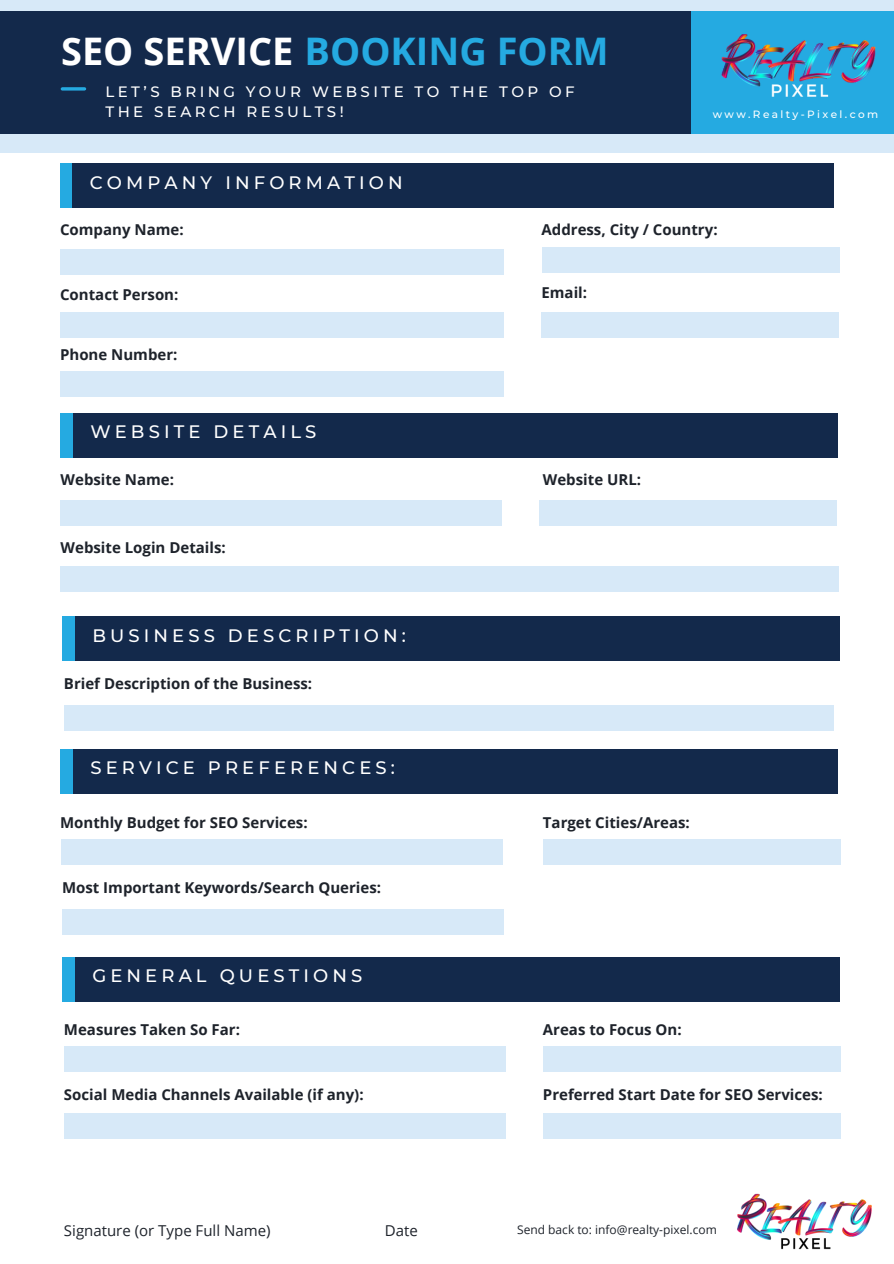
<style>
.page{position:relative;width:894px;height:1264px;background:#fff}
.page>*{position:absolute;margin:0;border:0;box-sizing:border-box;transform-origin:0 0}
.t1{font:700 37.95px "Open Sans";color:#25aae1}
.t2{font:500 18px "Montserrat";letter-spacing:.23em;color:#fff}
.t3{font:700 15px "Open Sans";color:#1e232b}
.t4{font:500 15px/20.2px "Montserrat";letter-spacing:.23em;color:#fff}
.t5{font:15px "Open Sans";color:#1e232b}
.t6{font:12px "Open Sans";color:#1e232b}
.t7{font:500 10.5px "Montserrat";letter-spacing:.23em;color:#fff}
.s1{color:#fff}
</style>
<div class="page">
<div style="left:0;top:0;width:893px;height:153px;background:#d7e9f8"></div>
<div style="left:0;top:11px;width:691px;height:122px;background:#13294b"></div>
<svg style="left:62px;top:87px;width:23px;height:4px"></svg>
<div style="left:691px;top:11px;width:202px;height:122px;background:#25aae1"></div>
<img style="left:721px;top:34px;width:155px;height:63px">
<div style="left:60px;top:163px;width:18px;height:44px;background:#25aae1"></div>
<div style="left:72px;top:163px;width:761px;height:44px;background:#13294b"></div>
<div style="left:60px;top:499px;width:441px;height:26px;background:#d7e9f8"></div>
<div style="left:60px;top:413px;width:30px;height:44px;background:#25aae1"></div>
<div style="left:73px;top:413px;width:764px;height:44px;background:#13294b"></div>
<div style="left:539px;top:499px;width:298px;height:26px;background:#d7e9f8"></div>
<div style="left:61px;top:566px;width:778px;height:26px;background:#d7e9f8"></div>
<div style="left:60px;top:249px;width:443px;height:26px;background:#d7e9f8"></div>
<div style="left:60px;top:312px;width:443px;height:26px;background:#d7e9f8"></div>
<div style="left:60px;top:371px;width:443px;height:26px;background:#d7e9f8"></div>
<div style="left:542px;top:247px;width:297px;height:25px;background:#d7e9f8"></div>
<div style="left:541px;top:312px;width:298px;height:26px;background:#d7e9f8"></div>
<div style="left:62px;top:616px;width:30px;height:45px;background:#25aae1"></div>
<div style="left:75px;top:616px;width:764px;height:45px;background:#13294b"></div>
<div style="left:60px;top:749px;width:30px;height:44px;background:#25aae1"></div>
<div style="left:73px;top:749px;width:764px;height:44px;background:#13294b"></div>
<div style="left:61px;top:839px;width:441px;height:26px;background:#d7e9f8"></div>
<div style="left:542px;top:839px;width:298px;height:26px;background:#d7e9f8"></div>
<div style="left:62px;top:909px;width:441px;height:26px;background:#d7e9f8"></div>
<div style="left:62px;top:957px;width:30px;height:44px;background:#25aae1"></div>
<div style="left:75px;top:957px;width:764px;height:44px;background:#13294b"></div>
<div style="left:64px;top:705px;width:769px;height:25px;background:#d7e9f8"></div>
<div style="left:64px;top:1045px;width:441px;height:26px;background:#d7e9f8"></div>
<div style="left:542px;top:1045px;width:298px;height:26px;background:#d7e9f8"></div>
<div style="left:64px;top:1113px;width:441px;height:26px;background:#d7e9f8"></div>
<div style="left:542px;top:1113px;width:298px;height:26px;background:#d7e9f8"></div>
<img style="left:737px;top:1193px;width:135px;height:56px">
<p class="t1" style="left:61px;top:25px;width:549px"><span class="s1">SEO SERVICE</span> BOOKING FORM</p>
<h2 class="t4" style="left:105px;top:81px;width:470px">LET’S BRING YOUR WEBSITE TO THE TOP OF<br>THE SEARCH RESULTS!</h2>
<h1 class="t2" style="left:90px;top:171px;width:314px">COMPANY INFORMATION</h1>
<h4 class="t7" style="left:712px;top:107px;width:167px">www.Realty-Pixel.com</h4>
<h4 class="t3" style="left:60px;top:219px;width:125px">Company Name:</h4>
<h2 class="t3" style="left:541px;top:219px;width:177px">Address, City / Country:</h2>
<h4 class="t3" style="left:60px;top:284px;width:120px">Contact Person:</h4>
<h4 class="t3" style="left:541px;top:282px;width:47px">Email:</h4>
<h4 class="t3" style="left:60px;top:344px;width:119px">Phone Number:</h4>
<h4 class="t2" style="left:90px;top:421px;width:227px">WEBSITE DETAILS</h4>
<h4 class="t3" style="left:61px;top:469px;width:115px">Website Name:</h4>
<h4 class="t3" style="left:61px;top:537px;width:167px">Website Login Details:</h4>
<h2 class="t2" style="left:92px;top:624px;width:315px">BUSINESS DESCRIPTION:</h2>
<h4 class="t3" style="left:64px;top:673px;width:250px">Brief Description of the Business:</h4>
<h2 class="t2" style="left:90px;top:757px;width:306px">SERVICE PREFERENCES:</h2>
<h4 class="t3" style="left:542px;top:469px;width:100px">Website URL:</h4>
<h4 class="t3" style="left:60px;top:811px;width:249px">Monthly Budget for SEO Services:</h4>
<h4 class="t3" style="left:542px;top:811px;width:148px">Target Cities/Areas:</h4>
<h4 class="t3" style="left:62px;top:877px;width:320px">Most Important Keywords/Search Queries:</h4>
<h2 class="t2" style="left:92px;top:964px;width:271px">GENERAL QUESTIONS</h2>
<h4 class="t3" style="left:64px;top:1019px;width:177px">Measures Taken So Far:</h4>
<h4 class="t3" style="left:542px;top:1019px;width:140px">Areas to Focus On:</h4>
<h4 class="t3" style="left:64px;top:1084px;width:301px">Social Media Channels Available (if any):</h4>
<h5 class="t3" style="left:542px;top:1084px;width:281px">Preferred Start Date for SEO Services:</h5>
<h5 class="t5" style="left:64px;top:1219px;width:208px">Signature (or Type Full Name)</h5>
<h6 class="t5" style="left:385px;top:1219px;width:34px">Date</h6>
<p class="t6" style="left:517px;top:1221px;width:201px">Send back to: info@realty-pixel.com</p>
</div>
